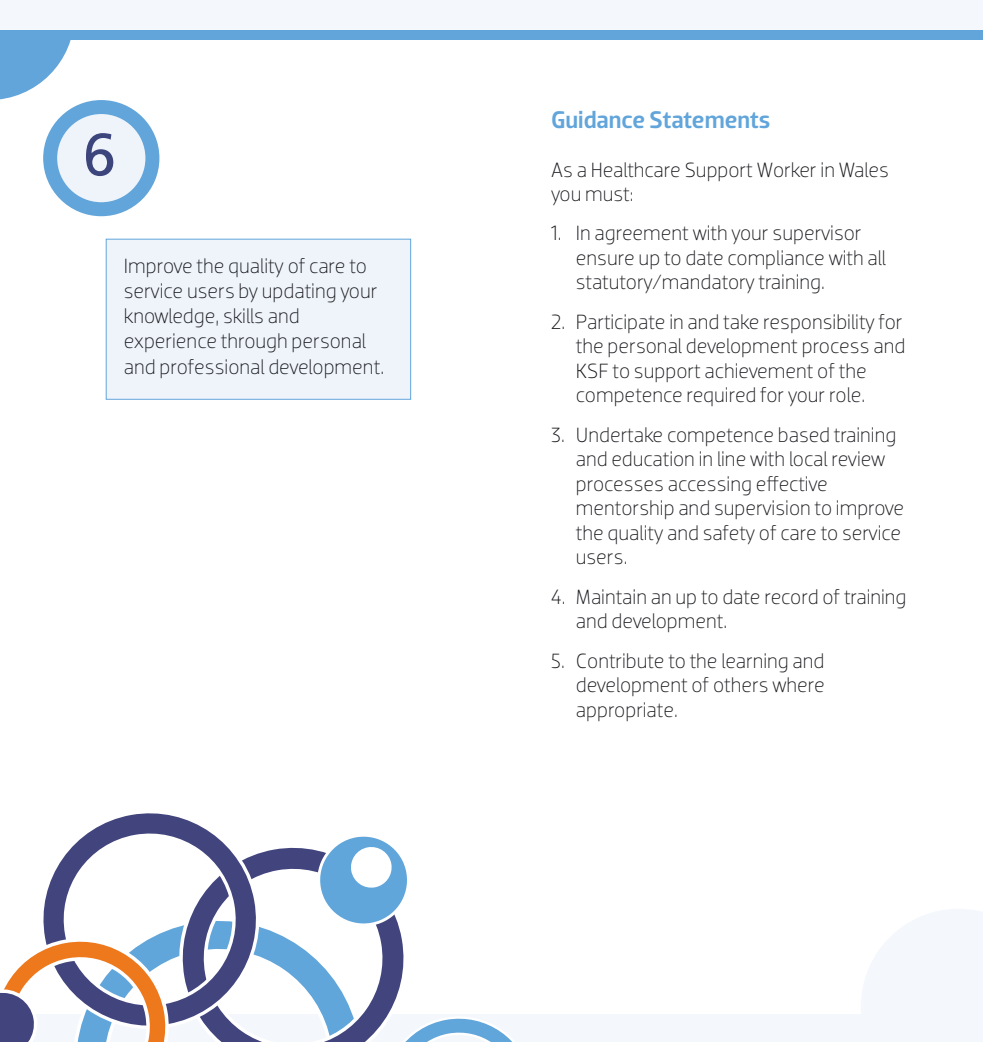
<style>
.page{position:relative;width:983px;height:1042px;background:#fff}
.page>*{position:absolute;margin:0;border:0;box-sizing:border-box;transform-origin:0 0}
.t1{font:59.5px "Frutiger";color:#3d457d}
.t2{font:500 24.5px "Dobra";color:#61a5db}
.t3{font:300 21px/24.5px "Dobra";color:#1b1c20}
</style>
<div class="page">
<div style="left:0;top:0;width:982px;height:40px;background:#61a5db"></div>
<div style="left:0;top:1014px;width:982px;height:28px;background:#f4f8fc"></div>
<div style="left:0;top:0;width:982px;height:30px;background:#f4f8fc"></div>
<svg style="left:91px;top:813px;width:117px;height:18px"></svg>
<svg style="left:0;top:831px;width:514px;height:211px"></svg>
<svg style="left:0;top:40px;width:159px;height:176px"></svg>
<svg style="left:861px;top:909px;width:121px;height:105px"></svg>
<div style="left:106px;top:239px;width:304px;height:160px;background:#eff4fb"></div>
<div style="left:106px;top:239px;width:305px;height:160px;border:1px solid #61a5db"></div>
<h1 class="t1" style="left:83px;top:131px;width:35px">6</h1>
<p class="t3" style="left:124px;top:255px;width:261px;line-height:25.2px">Improve the quality of care to service users by updating your knowledge, skills and experience through personal and professional development.</p>
<p class="t2" style="left:551px;top:110px;width:221px">Guidance Statements</p>
<p class="t3" style="left:551px;top:159px;width:339px">As a Healthcare Support Worker in Wales you must:</p>
<p class="t3" style="left:575px;top:223px;width:311px;text-indent:-25px">1. In agreement with your supervisor ensure up to date compliance with all statutory/mandatory training.</p>
<p class="t3" style="left:575px;top:311px;width:331px;text-indent:-25px">2. Participate in and take responsibility for the personal development process and KSF to support achievement of the competence required for your role.</p>
<p class="t3" style="left:575px;top:424px;width:330px;text-indent:-25px">3. Undertake competence based training and education in line with local review processes accessing effective mentorship and supervision to improve the quality and safety of care to service users.</p>
<p class="t3" style="left:575px;top:586px;width:332px;text-indent:-25px">4. Maintain an up to date record of training and development.</p>
<p class="t3" style="left:575px;top:650px;width:250px;text-align:justify;text-indent:-25px">5. Contribute to the learning and development of others where appropriate.</p>
</div>
